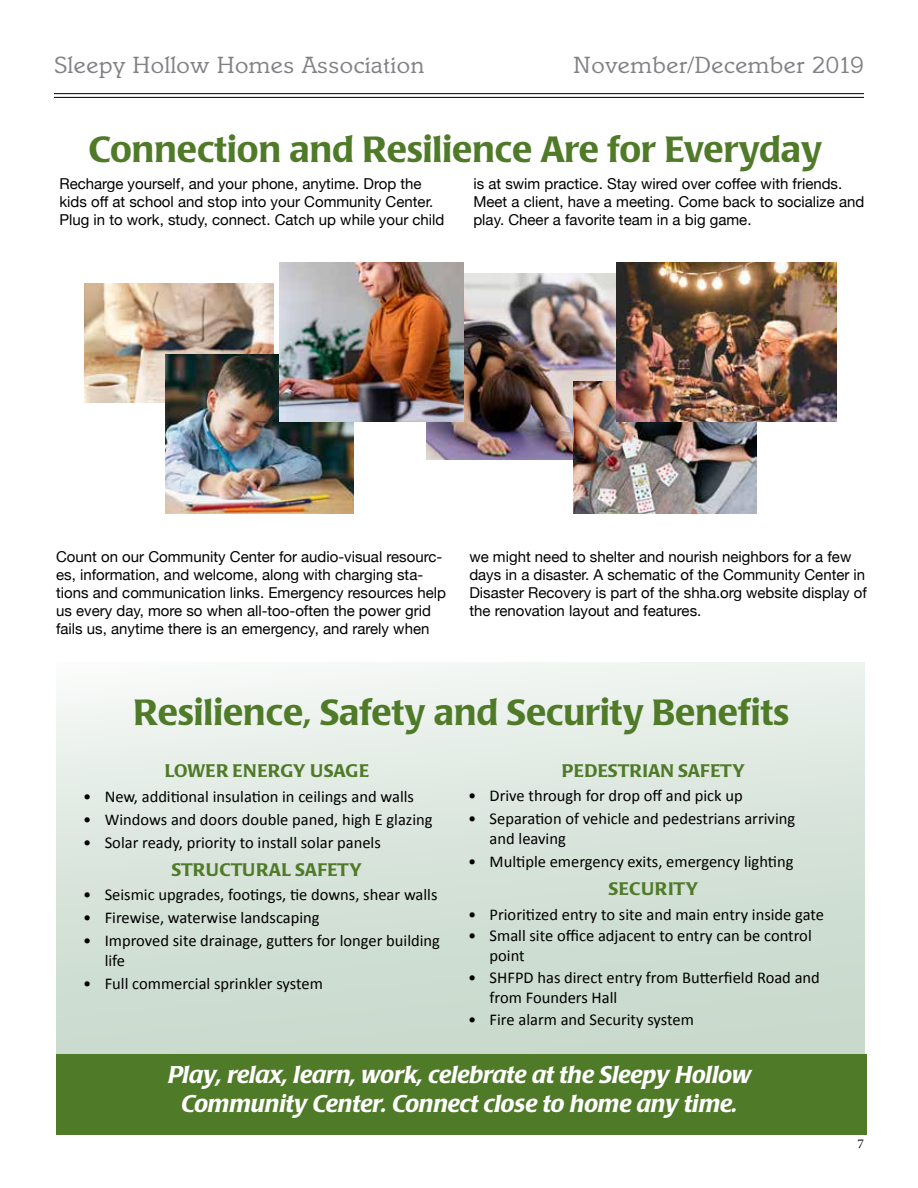
<style>
.page{position:relative;width:918px;height:1188px;background:#fff}
.page>*{position:absolute;margin:0;border:0;box-sizing:border-box;transform-origin:0 0}
.t1{font:500 36px "Poppl Laudatio";color:#4f7a28}
.t2{font:italic 500 24px/28.8px "Poppl Laudatio";color:#fff;text-align:center}
.t3{font:24px "Italia";letter-spacing:.025em;color:#808285}
.t4{font:500 18px "Poppl Laudatio";letter-spacing:.01em;color:#4f7a28}
.t5{font:500 18px "Poppl Laudatio";letter-spacing:.04em;color:#4f7a28}
.t6{font:16.5px/19.8px "Calibri";color:#000}
.t7{font:15px/18px "Helvetica Neue";color:#000}
.t8{font:13.5px "Minion Pro";color:#000}
</style>
<div class="page">
<hr style="left:54px;top:93px;width:810px;height:1px;background:#000">
<hr style="left:54px;top:97px;width:810px;height:1px;background:#000">
<div style="left:56px;top:662px;width:809px;height:414px;background:linear-gradient(to bottom,#eff4f1,#c2d5c6)"></div>
<img style="left:85px;top:283px;width:189px;height:119px">
<img style="left:426px;top:274px;width:190px;height:186px">
<img style="left:574px;top:382px;width:183px;height:131px">
<img style="left:166px;top:354px;width:187px;height:160px">
<img style="left:280px;top:262px;width:183px;height:159px">
<div style="left:56px;top:1054px;width:810px;height:81px;background:#4f7a28"></div>
<img style="left:616px;top:262px;width:221px;height:159px">
<h2 class="t3" style="left:54px;top:51px;width:372px">Sleepy Hollow Homes Association</h2>
<h2 class="t3" style="left:574px;top:51px;width:292px">November/December 2019</h2>
<h1 class="t1" style="left:88px;top:129px;width:735px">Connection and Resilience Are for Everyday</h1>
<p class="t7" style="left:59px;top:175px;width:387px">Recharge yourself, and your phone, anytime. Drop the kids off at school and stop into your Community Center.<br>Plug in to work, study, connect. Catch up while your child</p>
<p class="t7" style="left:473px;top:175px;width:392px">is at swim practice. Stay wired over coffee with friends.<br>Meet a client, have a meeting. Come back to socialize and play. Cheer a favorite team in a big game.</p>
<p class="t7" style="left:56px;top:548px;width:391px">Count on our Community Center for audio-visual resourc&shy;es, information, and welcome, along with charging sta&shy;tions and communication links. Emergency resources help us every day, more so when all-too-often the power grid fails us, anytime there is an emergency, and rarely when</p>
<p class="t7" style="left:469px;top:548px;width:399px">we might need to shelter and nourish neighbors for a few days in a disaster. A schematic of the Community Center in Disaster Recovery is part of the shha.org website display of the renovation layout and features.</p>
<h1 class="t1" style="left:133px;top:692px;width:658px">Resilience, Safety and Security Benefits</h1>
<p class="t4" style="left:165px;top:761px;width:206px">LOWER ENERGY USAGE</p>
<p class="t6" style="left:83px;top:786px;width:332px">• New, additional insulation in ceilings and walls</p>
<p class="t6" style="left:83px;top:809px;width:351px">• Windows and doors double paned, high E glazing</p>
<p class="t6" style="left:83px;top:832px;width:299px">• Solar ready, priority to install solar panels</p>
<p class="t4" style="left:171px;top:859px;width:192px">STRUCTURAL SAFETY</p>
<p class="t6" style="left:83px;top:885px;width:356px">• Seismic upgrades, footings, tie downs, shear walls</p>
<p class="t6" style="left:83px;top:908px;width:238px">• Firewise, waterwise landscaping</p>
<p class="t6" style="left:105px;top:931px;width:337px;text-indent:-22px">• Improved site drainage, gutters for longer building life</p>
<p class="t6" style="left:83px;top:973px;width:241px">• Full commercial sprinkler system</p>
<p class="t4" style="left:562px;top:761px;width:185px">PEDESTRIAN SAFETY</p>
<p class="t6" style="left:468px;top:786px;width:276px">• Drive through for drop off and pick up</p>
<p class="t6" style="left:490px;top:809px;width:307px;text-indent:-22px">• Separation of vehicle and pedestrians arriving and leaving</p>
<p class="t6" style="left:468px;top:852px;width:327px">• Multiple emergency exits, emergency lighting</p>
<p class="t5" style="left:608px;top:879px;width:92px">SECURITY</p>
<p class="t6" style="left:468px;top:904px;width:358px">• Prioritized entry to site and main entry inside gate</p>
<p class="t6" style="left:490px;top:926px;width:324px;text-indent:-22px">• Small site office adjacent to entry can be control point</p>
<p class="t6" style="left:490px;top:968px;width:332px;text-indent:-22px">• SHFPD has direct entry from Butterfield Road and from Founders Hall</p>
<p class="t6" style="left:468px;top:1010px;width:227px">• Fire alarm and Security system</p>
<h2 class="t2" style="left:168px;top:1061px;width:584px">Play, relax, learn, work, celebrate at the Sleepy Hollow<br>Community Center. Connect close to home any time.</h2>
<p class="t8" style="left:858px;top:1135px;width:8px">7</p>
</div>
